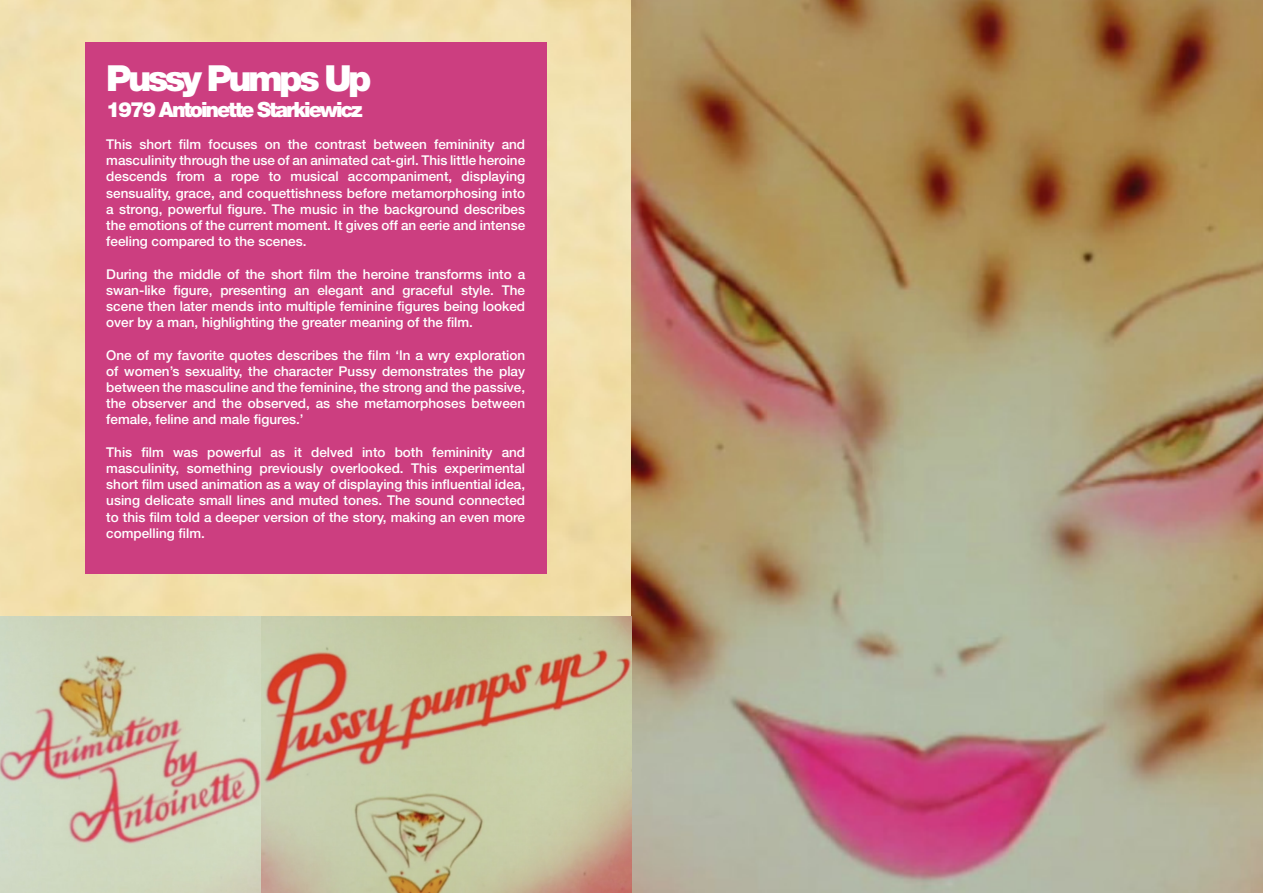
<style>
.page{position:relative;width:1263px;height:893px;background:#fff}
.page>*{position:absolute;margin:0;border:0;box-sizing:border-box;transform-origin:0 0}
.t1{font:900 36px "Helvetica Neue";letter-spacing:-.1em;color:#fff}
.t2{font:900 21px "Helvetica Neue";letter-spacing:-.1em;color:#fff}
.t3{font:500 13.5px/16.2px "Helvetica Neue";color:#fff;text-align:justify}
</style>
<div class="page">
<img style="left:0;top:0;width:631px;height:893px">
<div style="left:85px;top:43px;width:461px;height:531px;background:#cc3e80"></div>
<img style="left:631px;top:0;width:632px;height:893px">
<img style="left:255px;top:617px;width:376px;height:276px">
<img style="left:0;top:617px;width:260px;height:275px">
<p class="t1" style="left:106px;top:57px;width:267px">Pussy Pumps Up</p>
<p class="t2" style="left:106px;top:97px;width:258px">1979 Antoinette Starkiewicz</p>
<p class="t3" style="left:106px;top:136px;width:420px">This short film focuses on the contrast between femininity and masculinity through the use of an animated cat-girl. This little heroine descends from a rope to musical accompaniment, displaying sensuality, grace, and coquettishness before metamorphosing into a strong, powerful figure. The music in the background describes the emotions of the current moment. It gives off an eerie and intense feeling compared to the scenes.</p>
<p class="t3" style="left:106px;top:266px;width:420px">During the middle of the short film the heroine transforms into a swan-like figure, presenting an elegant and graceful style. The scene then later mends into multiple feminine figures being looked over by a man, highlighting the greater meaning of the film.</p>
<p class="t3" style="left:106px;top:347px;width:420px">One of my favorite quotes describes the film ‘In a wry exploration of women’s sexuality, the character Pussy demonstrates the play between the masculine and the feminine, the strong and the passive, the observer and the observed, as she metamorphoses between female, feline and male figures.’</p>
<p class="t3" style="left:106px;top:444px;width:420px">This film was powerful as it delved into both femininity and masculinity, something previously overlooked. This experimental short film used animation as a way of displaying this influential idea, using delicate small lines and muted tones. The sound connected to this film told a deeper version of the story, making an even more compelling film.</p>
</div>
